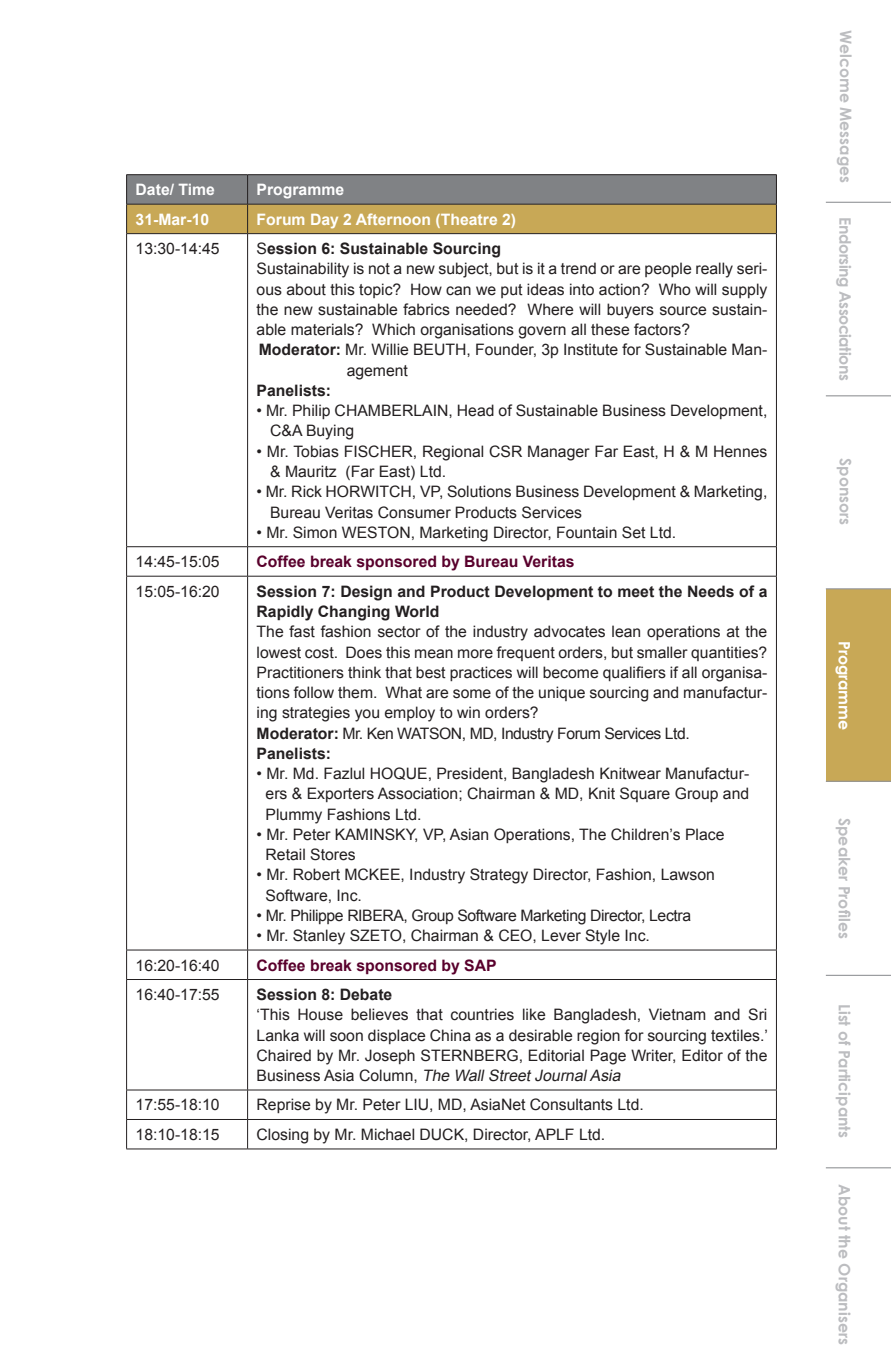
<style>
.page{position:relative;width:891px;height:1369px;background:#fff}
.page>*{position:absolute;margin:0;border:0;box-sizing:border-box;transform-origin:0 0}
.Body{font:15.75px/20.2px "Arial";color:#231f20}
.Body-2{font:700 15.75px/20.2px "Arial";color:#231f20}
.t1{font:700 15.75px "Century Gothic";color:#bcbdc0}
.Body-3{font:700 15.75px "Arial";color:#59002c}
.Body-4{font:15.75px "Arial";letter-spacing:-.025em;color:#231f20}
.Body-5{font:700 15.75px "Arial";color:#fff}
.Body-6{font:15.75px "Arial";letter-spacing:-.03em;color:#231f20}
.t2{font:700 15.75px "Century Gothic";letter-spacing:-.03em;color:#bcbdc0}
.t3{font:700 15.75px "Century Gothic";color:#fff}
.s1{font-weight:400}
.s2{font-weight:700}
.s3{font-style:italic}
</style>
<div class="page">
<div style="left:825px;top:589px;width:65px;height:192px;background:#c8a856"></div>
<hr style="left:825px;top:202px;width:65px;height:1px;background:#939598">
<hr style="left:825px;top:395px;width:65px;height:1px;background:#939598">
<hr style="left:825px;top:588px;width:65px;height:1px;background:#939598">
<hr style="left:825px;top:780px;width:65px;height:2px;background:#939598">
<hr style="left:825px;top:974px;width:65px;height:2px;background:#939598">
<hr style="left:825px;top:1167px;width:65px;height:1px;background:#939598">
<hr style="left:126px;top:174px;width:121px;height:1px;background:#231f20">
<hr style="left:247px;top:174px;width:529px;height:1px;background:#231f20">
<svg style="left:126px;top:175px;width:650px;height:58px;background:#a0926b"></svg>
<hr style="left:126px;top:233px;width:121px;height:1px;background:#231f20">
<hr style="left:126px;top:234px;width:1px;height:312px;background:#231f20">
<hr style="left:247px;top:233px;width:529px;height:1px;background:#231f20">
<hr style="left:247px;top:234px;width:1px;height:312px;background:#231f20">
<hr style="left:775px;top:234px;width:1px;height:312px;background:#231f20">
<hr style="left:126px;top:546px;width:121px;height:1px;background:#231f20">
<svg style="left:126px;top:547px;width:1px;height:29px"></svg>
<hr style="left:247px;top:546px;width:529px;height:1px;background:#231f20">
<svg style="left:247px;top:547px;width:1px;height:29px"></svg>
<svg style="left:775px;top:547px;width:1px;height:29px"></svg>
<hr style="left:126px;top:576px;width:121px;height:1px;background:#231f20">
<hr style="left:126px;top:576px;width:1px;height:373px;background:#231f20">
<hr style="left:247px;top:576px;width:529px;height:1px;background:#231f20">
<hr style="left:247px;top:576px;width:1px;height:373px;background:#231f20">
<hr style="left:775px;top:576px;width:1px;height:373px;background:#231f20">
<hr style="left:126px;top:949px;width:121px;height:1px;background:#231f20">
<svg style="left:126px;top:950px;width:1px;height:29px"></svg>
<hr style="left:247px;top:949px;width:529px;height:1px;background:#231f20">
<svg style="left:247px;top:950px;width:1px;height:29px"></svg>
<svg style="left:775px;top:950px;width:1px;height:29px"></svg>
<hr style="left:126px;top:979px;width:121px;height:1px;background:#231f20">
<hr style="left:126px;top:979px;width:1px;height:110px;background:#231f20">
<hr style="left:247px;top:979px;width:529px;height:1px;background:#231f20">
<hr style="left:247px;top:979px;width:1px;height:110px;background:#231f20">
<hr style="left:775px;top:979px;width:1px;height:110px;background:#231f20">
<hr style="left:126px;top:1089px;width:121px;height:1px;background:#231f20">
<hr style="left:247px;top:1089px;width:529px;height:1px;background:#231f20">
<hr style="left:126px;top:1119px;width:121px;height:1px;background:#231f20">
<svg style="left:126px;top:1090px;width:1px;height:58px"></svg>
<hr style="left:247px;top:1119px;width:529px;height:1px;background:#231f20">
<svg style="left:247px;top:1090px;width:1px;height:58px"></svg>
<svg style="left:775px;top:1090px;width:1px;height:58px"></svg>
<hr style="left:126px;top:1148px;width:121px;height:1px;background:#231f20">
<hr style="left:247px;top:1148px;width:529px;height:1px;background:#231f20">
<p class="Body-5" style="left:135px;top:179px;width:81px">Date/ Time</p>
<p class="Body-5" style="left:256px;top:179px;width:89px">Programme</p>
<p class="Body-5" style="left:135px;top:209px;width:75px">31-Mar-10</p>
<p class="Body-5" style="left:256px;top:209px;width:261px">Forum Day 2 Afternoon (Theatre 2)</p>
<p class="Body" style="left:135px;top:239px;width:86px">13:30-14:45</p>
<p class="Body-2" style="left:256px;top:239px;width:246px"><span class="s1">S</span>ession 6: Sustainable Sourcing</p>
<p class="Body" style="left:256px;top:259px;width:512px;text-align:justify">Sustainability is not a new subject, but is it a trend or are people really seri&shy;ous about this topic? How can we put ideas into action? Who will supply the new sustainable fabrics needed? Where will buyers source sustain&shy;able materials? Which organisations govern all these factors?</p>
<p class="Body" style="left:346px;top:340px;width:422px;text-indent:-88px"><span class="s2">Moderator:</span> Mr. Willie BEUTH, Founder, 3p Institute for Sustainable Man&shy;agement</p>
<p class="Body-2" style="left:256px;top:381px;width:76px">Panelists:</p>
<p class="Body" style="left:270px;top:401px;width:498px;text-indent:-13px">• Mr. Philip CHAMBERLAIN, Head of Sustainable Business Development,<br>C&amp;A Buying</p>
<p class="Body" style="left:270px;top:441px;width:498px;text-indent:-13px">• Mr. Tobias FISCHER, Regional CSR Manager Far East, H &amp; M Hennes &amp; Mauritz (Far East) Ltd.</p>
<p class="Body" style="left:270px;top:482px;width:498px;text-indent:-13px">• Mr. Rick HORWITCH, VP, Solutions Business Development &amp; Marketing,<br>Bureau Veritas Consumer Products Services</p>
<p class="Body" style="left:256px;top:522px;width:421px">• Mr. Simon WESTON, Marketing Director, Fountain Set Ltd.</p>
<p class="Body" style="left:135px;top:552px;width:86px">14:45-15:05</p>
<p class="Body-3" style="left:256px;top:551px;width:319px">Coffee break sponsored by Bureau Veritas</p>
<p class="Body" style="left:135px;top:581px;width:86px">15:05-16:20</p>
<p class="Body-2" style="left:256px;top:581px;width:512px">Session 7: Design and Product Development to meet the Needs of a<br>Rapidly Changing World</p>
<p class="Body" style="left:256px;top:622px;width:512px;text-align:justify">The fast fashion sector of the industry advocates lean operations at the lowest cost. Does this mean more frequent orders, but smaller quantities?<br>Practitioners think that best practices will become qualifiers if all organisa&shy;tions follow them. What are some of the unique sourcing and manufactur&shy;ing strategies you employ to win orders?</p>
<p class="Body-6" style="left:256px;top:722px;width:434px"><span class="s2">Moderator:</span> Mr. Ken WATSON, MD, Industry Forum Services Ltd.</p>
<p class="Body-2" style="left:256px;top:743px;width:76px">Panelists:</p>
<p class="Body" style="left:265px;top:763px;width:485px;text-align:justify;text-indent:-9px">• Mr. Md. Fazlul HOQUE, President, Bangladesh Knitwear Manufactur&shy;ers &amp; Exporters Association; Chairman &amp; MD, Knit Square Group and Plummy Fashions Ltd.</p>
<p class="Body" style="left:265px;top:824px;width:460px;text-indent:-9px">• Mr. Peter KAMINSKY, VP, Asian Operations, The Children’s Place<br>Retail Stores</p>
<p class="Body" style="left:265px;top:865px;width:451px;text-indent:-9px">• Mr. Robert MCKEE, Industry Strategy Director, Fashion, Lawson<br>Software, Inc.</p>
<p class="Body-4" style="left:256px;top:905px;width:436px">• Mr. Philippe RIBERA, Group Software Marketing Director, Lectra</p>
<p class="Body" style="left:256px;top:925px;width:394px">• Mr. Stanley SZETO, Chairman &amp; CEO, Lever Style Inc.</p>
<p class="Body" style="left:135px;top:955px;width:86px">16:20-16:40</p>
<p class="Body-3" style="left:256px;top:954px;width:241px">Coffee break sponsored by SAP</p>
<p class="Body" style="left:135px;top:984px;width:86px">16:40-17:55</p>
<p class="Body-2" style="left:256px;top:985px;width:137px">Session 8: Debate</p>
<p class="Body" style="left:256px;top:1005px;width:512px">‘This House believes that countries like Bangladesh, Vietnam and Sri<br>Lanka will soon displace China as a desirable region for sourcing textiles.’</p>
<p class="Body" style="left:256px;top:1045px;width:512px">Chaired by Mr. Joseph STERNBERG, Editorial Page Writer, Editor of the<br>B u s i n e s s As i a C o l u m n , <span class="s3">The WallStreetJournalAsia</span></p>
<p class="Body" style="left:135px;top:1095px;width:86px">17:55-18:10</p>
<p class="Body" style="left:256px;top:1095px;width:388px">Reprise by Mr. Peter LIU, MD, AsiaNet Consultants Ltd.</p>
<p class="Body" style="left:135px;top:1124px;width:86px">18:10-18:15</p>
<p class="Body" style="left:256px;top:1124px;width:350px">Closing by Mr. Michael DUCK, Director, APLF Ltd.</p>
<p class="t1" style="left:855px;top:30px;width:155px;rotate:90deg">Welcome Messages</p>
<p class="t2" style="left:854px;top:217px;width:165px;rotate:90deg">Endorsing Associations</p>
<p class="t1" style="left:855px;top:458px;width:69px;rotate:90deg">Sponsors</p>
<p class="t3" style="left:854px;top:640px;width:91px;rotate:90deg">Programme</p>
<p class="t1" style="left:854px;top:818px;width:122px;rotate:90deg">Speaker Profiles</p>
<p class="t1" style="left:854px;top:1003px;width:136px;rotate:90deg">List of Participants</p>
<p class="t1" style="left:854px;top:1184px;width:162px;rotate:90deg">About the Organisers</p>
</div>
